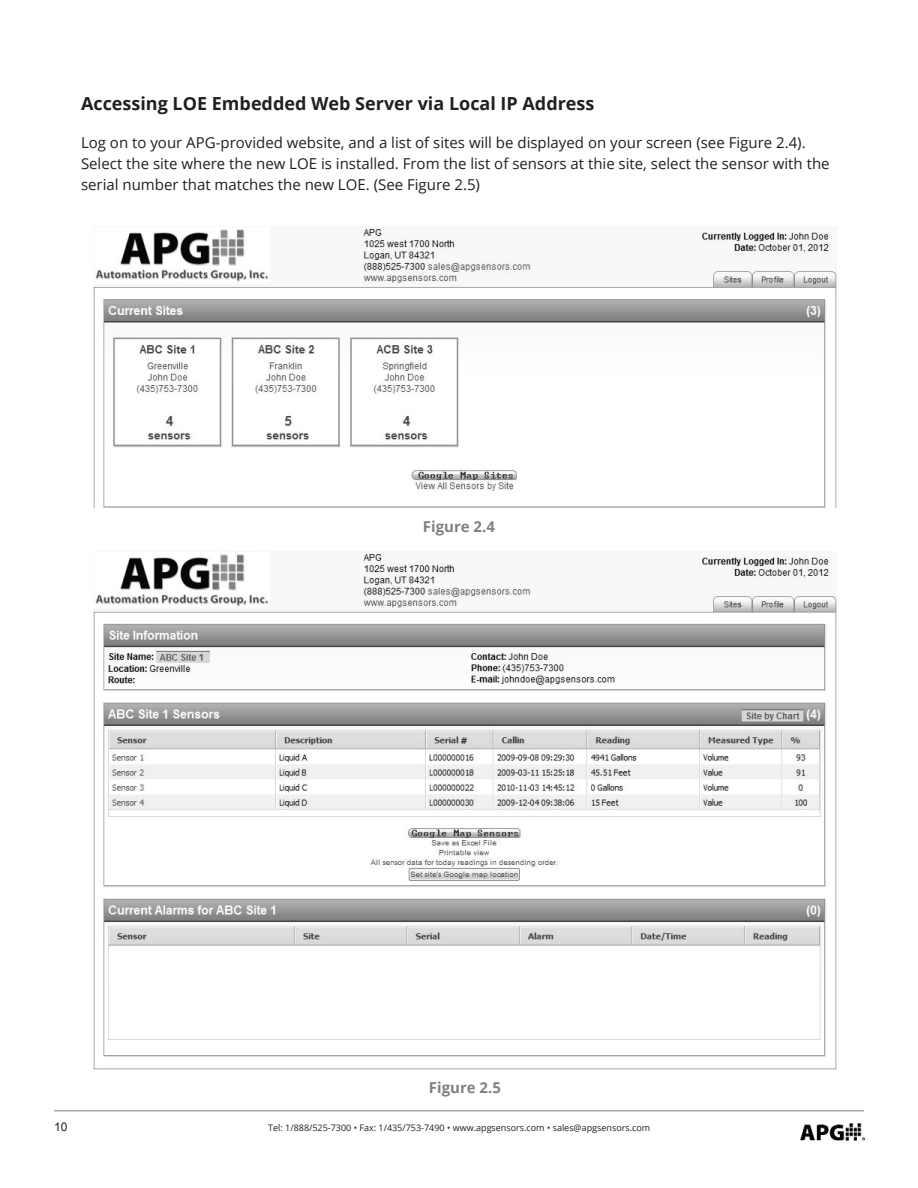
<style>
.page{position:relative;width:918px;height:1188px;background:#fff}
.page>*{position:absolute;margin:0;border:0;box-sizing:border-box;transform-origin:0 0}
.t1{font:700 18px "Open Sans";color:#231f20}
.t2{font:15px/21px "Open Sans";color:#231f20}
.t3{font:700 15px "Open Sans";color:#808282}
.t4{font:12px "Arial";color:#231f20}
.t5{font:9px "Open Sans";color:#231f20}
</style>
<div class="page">
<hr style="left:54px;top:1110px;width:810px;height:1px;background:#a8a9ad">
<img style="left:801px;top:1124px;width:63px;height:17px">
<img style="left:93px;top:227px;width:744px;height:280px">
<img style="left:93px;top:551px;width:744px;height:518px">
<p class="t1" style="left:81px;top:96px;width:515px">Accessing LOE Embedded Web Server via Local IP Address</p>
<p class="t2" style="left:81px;top:132px;width:750px">Log on to your APG-provided website, and a list of sites will be displayed on your screen (see Figure 2.4).<br>Select the site where the new LOE is installed. From the list of sensors at thie site, select the sensor with the serial number that matches the new LOE. (See Figure 2.5)</p>
<p class="t3" style="left:423px;top:521px;width:74px">Figure 2.4</p>
<p class="t3" style="left:429px;top:1082px;width:74px">Figure 2.5</p>
<p class="t4" style="left:54px;top:1119px;width:15px">10</p>
<p class="t5" style="left:268px;top:1124px;width:383px">Tel: 1/888/525-7300 • Fax: 1/435/753-7490 • www.apgsensors.com • sales@apgsensors.com</p>
</div>
